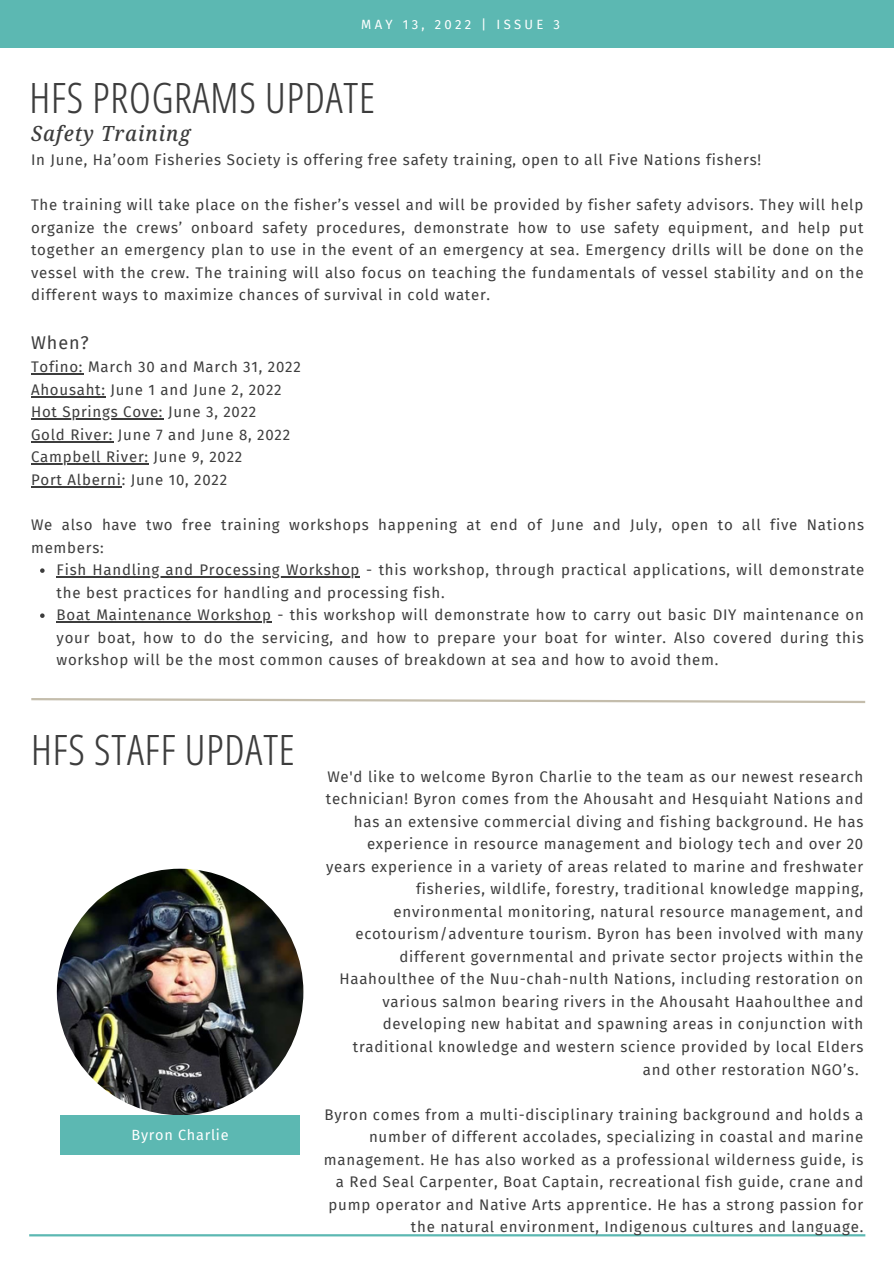
<style>
.page{position:relative;width:894px;height:1264px;background:#fff}
.page>*{position:absolute;margin:0;border:0;box-sizing:border-box;transform-origin:0 0}
.t1{font:300 extra-condensed 42px "Noto Sans Display";letter-spacing:.02em;color:#3d3d3d}
.t2{font:italic 500 semi-condensed 21px "Noto Serif";letter-spacing:.05em;color:#3d3d3d}
.t3{font:18px "Fira Sans";color:#3d3d3d}
.t4{font:15px/22.5px "Fira Sans";letter-spacing:.05em;color:#3d3d3d}
.t5{font:14.4px "Fira Sans";letter-spacing:.05em;color:#fff}
.t6{font:13.05px "Fira Sans";letter-spacing:.25em;color:#fff}
</style>
<div class="page">
<div style="left:0;top:0;width:893px;height:47px;background:#5cb8b2"></div>
<hr style="left:29px;top:1234px;width:836px;height:2px;background:#5cb8b2">
<svg style="left:40px;top:568px;width:5px;height:5px"></svg>
<hr style="left:57px;top:576px;width:303px;height:1px;background:#3d3d3d">
<svg style="left:40px;top:613px;width:5px;height:5px"></svg>
<hr style="left:57px;top:621px;width:215px;height:1px;background:#3d3d3d">
<hr style="left:31px;top:373px;width:52px;height:1px;background:#3d3d3d">
<hr style="left:31px;top:396px;width:75px;height:1px;background:#3d3d3d">
<hr style="left:31px;top:418px;width:132px;height:1px;background:#3d3d3d">
<hr style="left:31px;top:441px;width:82px;height:1px;background:#3d3d3d">
<hr style="left:31px;top:463px;width:118px;height:2px;background:#3d3d3d">
<hr style="left:31px;top:486px;width:91px;height:1px;background:#3d3d3d">
<svg style="left:31px;top:698px;width:835px;height:5px"></svg>
<img style="left:57px;top:868px;width:246px;height:247px;border-radius:50%">
<div style="left:61px;top:1115px;width:238px;height:39px;background:#5cb8b2"></div>
<p class="t6" style="left:361px;top:17px;width:200px">MAY 13, 2022 | ISSUE 3</p>
<p class="t1" style="left:29px;top:68px;width:347px">HFS PROGRAMS UPDATE</p>
<p class="t2" style="left:31px;top:119px;width:161px">Safety Training</p>
<p class="t4" style="left:31px;top:149px;width:731px">In June, Ha’oom Fisheries Society is offering free safety training, open to all Five Nations fishers!</p>
<p class="t4" style="left:31px;top:194px;width:833px;text-align:justify">The training will take place on the fisher’s vessel and will be provided by fisher safety advisors. They will help organize the crews’ onboard safety procedures, demonstrate how to use safety equipment, and help put together an emergency plan to use in the event of an emergency at sea. Emergency drills will be done on the vessel with the crew. The training will also focus on teaching the fundamentals of vessel stability and on the different ways to maximize chances of survival in cold water.</p>
<p class="t3" style="left:31px;top:332px;width:59px">When?</p>
<p class="t4" style="left:31px;top:356px;width:271px">Tofino: March 30 and March 31, 2022</p>
<p class="t4" style="left:31px;top:378px;width:252px">Ahousaht: June 1 and June 2, 2022</p>
<p class="t4" style="left:31px;top:401px;width:227px">Hot Springs Cove: June 3, 2022</p>
<p class="t4" style="left:31px;top:423px;width:260px">Gold River: June 7 and June 8, 2022</p>
<p class="t4" style="left:31px;top:446px;width:213px">Campbell River: June 9, 2022</p>
<p class="t4" style="left:31px;top:469px;width:198px">Port Alberni: June 10, 2022</p>
<p class="t4" style="left:31px;top:514px;width:834px">We also have two free training workshops happening at end of June and July, open to all five Nations members:</p>
<p class="t4" style="left:57px;top:559px;width:809px">Fish Handling and Processing Workshop - this workshop, through practical applications, will demonstrate the best practices for handling and processing fish.</p>
<p class="t4" style="left:57px;top:604px;width:808px;text-align:justify">Boat Maintenance Workshop - this workshop will demonstrate how to carry out basic DIY maintenance on your boat, how to do the servicing, and how to prepare your boat for winter. Also covered during this workshop will be the most common causes of breakdown at sea and how to avoid them.</p>
<p class="t1" style="left:31px;top:720px;width:265px">HFS STAFF UPDATE</p>
<p class="t5" style="left:131px;top:1126px;width:99px">Byron Charlie</p>
<p class="t4" style="left:327px;top:765px;width:537px">We'd like to welcome Byron Charlie to the team as our newest research</p>
<p class="t4" style="left:326px;top:788px;width:539px">technician! Byron comes from the Ahousaht and Hesquiaht Nations and</p>
<p class="t4" style="left:354px;top:810px;width:510px">has an extensive commercial diving and fishing background. He has</p>
<p class="t4" style="left:367px;top:833px;width:497px">experience in resource management and biology tech and over 20</p>
<p class="t4" style="left:326px;top:855px;width:538px">years experience in a variety of areas related to marine and freshwater</p>
<p class="t4" style="left:416px;top:878px;width:448px">fisheries, wildlife, forestry, traditional knowledge mapping,</p>
<p class="t4" style="left:393px;top:900px;width:471px">environmental monitoring, natural resource management, and</p>
<p class="t4" style="left:355px;top:923px;width:509px">ecotourism/adventure tourism. Byron has been involved with many</p>
<p class="t4" style="left:399px;top:945px;width:465px">different governmental and private sector projects within the</p>
<p class="t4" style="left:339px;top:968px;width:525px">Haahoulthee of the Nuu-chah-nulth Nations, including restoration on</p>
<p class="t4" style="left:382px;top:990px;width:482px">various salmon bearing rivers in the Ahousaht Haahoulthee and</p>
<p class="t4" style="left:383px;top:1013px;width:482px">developing new habitat and spawning areas in conjunction with</p>
<p class="t4" style="left:353px;top:1035px;width:512px">traditional knowledge and western science provided by local Elders</p>
<p class="t4" style="left:642px;top:1058px;width:217px">and other restoration NGO’s.</p>
<p class="t4" style="left:324px;top:1103px;width:540px;text-align:right">Byron comes from a multi-disciplinary training background and holds a number of different accolades, specializing in coastal and marine management. He has also worked as a professional wilderness guide, is a Red Seal Carpenter, Boat Captain, recreational fish guide, crane and pump operator and Native Arts apprentice. He has a strong passion for the natural environment, Indigenous cultures and language.</p>
</div>
